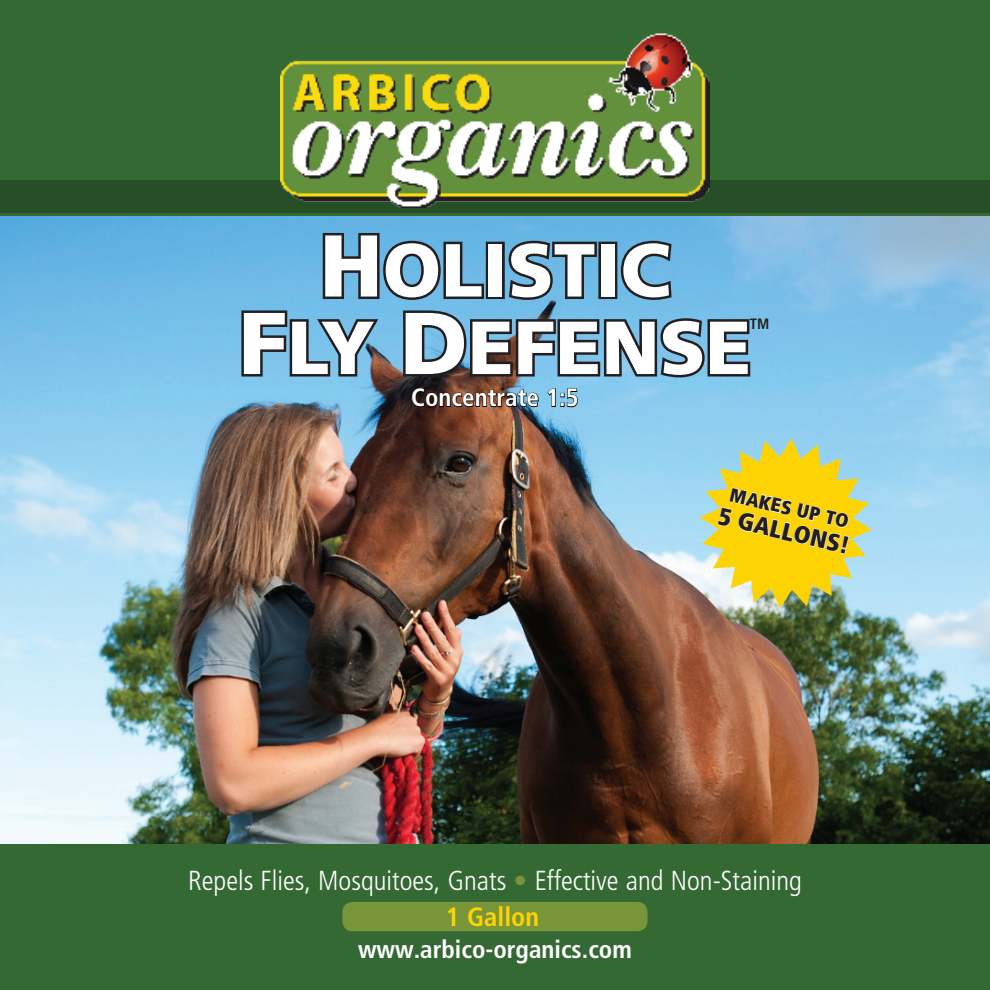
<style>
.page{position:relative;width:990px;height:990px;background:#fff}
.page>*{position:absolute;margin:0;border:0;box-sizing:border-box;transform-origin:0 0}
.t1{font:900 75px "Frutiger LT Std";color:#fff}
.t2{font:300 condensed 27.5px "Frutiger LT Std";color:#fff}
.t3{font:700 condensed 26.5px "Frutiger LT Std";color:#fed304}
.t4{font:700 condensed 25px "Frutiger LT Std";color:#fff}
.t5{font:900 condensed 24.25px "Frutiger LT Std";color:#231f20}
.t6{font:900 condensed 19.5px "Frutiger LT Std";color:#231f20}
.SHAKE_WELL_BEFORE_EA{font:700 condensed 15px "Frutiger LT Std";color:#231f20}
.s1{font-size:87.5px}
.s2{color:#789539}
</style>
<div class="page">
<img style="left:0;top:215px;width:990px;height:629px">
<div style="left:0;top:844px;width:990px;height:146px;background:#356934"></div>
<div style="left:343px;top:902px;width:304px;height:29px;background:#789539;border-radius:10px"></div>
<svg style="left:411px;top:387px;width:128px;height:21px;background:#4b3c38"></svg>
<svg style="left:547px;top:388px;width:32px;height:20px"></svg>
<div style="left:0;top:0;width:990px;height:215px;background:#356934"></div>
<svg style="left:320px;top:230px;width:167px;height:72px;background:#5488a7"></svg>
<div style="left:486px;top:242px;width:19px;height:57px;border:5px solid #231f20"></div>
<svg style="left:505px;top:238px;width:94px;height:64px;background:#52829f"></svg>
<div style="left:598px;top:242px;width:19px;height:57px;border:5px solid #231f20"></div>
<svg style="left:618px;top:238px;width:57px;height:64px;background:#5689a8"></svg>
<svg style="left:239px;top:308px;width:144px;height:71px;background:#5e8ba6"></svg>
<svg style="left:401px;top:308px;width:352px;height:72px;background:#577a91"></svg>
<svg style="left:700px;top:439px;width:172px;height:169px;background:#dcd464"></svg>
<div style="left:0;top:180px;width:990px;height:33px;background:#274f27"></div>
<img style="left:281px;top:33px;width:428px;height:174px">
<p class="t1" style="left:320px;top:225px;width:352px"><span class="s1">H</span>OLISTIC</p>
<p class="t1" style="left:239px;top:302px;width:514px"><span class="s1">F</span>LY <span class="s1">D</span>EFENSE</p>
<p class="SHAKE_WELL_BEFORE_EA" style="left:750px;top:315px;width:21px">TM</p>
<p class="t4" style="left:411px;top:383px;width:169px">Concentrate 1:5</p>
<p class="t6" style="left:733px;top:483px;width:123px;rotate:13deg">MAKES UP TO</p>
<p class="t5" style="left:722px;top:501px;width:135px;rotate:13deg">5 GALLONS!</p>
<p class="t2" style="left:188px;top:865px;width:615px">Repels Flies, Mosquitoes, Gnats <span class="s2">•</span> Effective and Non-Staining</p>
<p class="t3" style="left:446px;top:901px;width:95px">1 Gallon</p>
<p class="t4" style="left:358px;top:934px;width:275px">www.arbico-organics.com</p>
</div>
